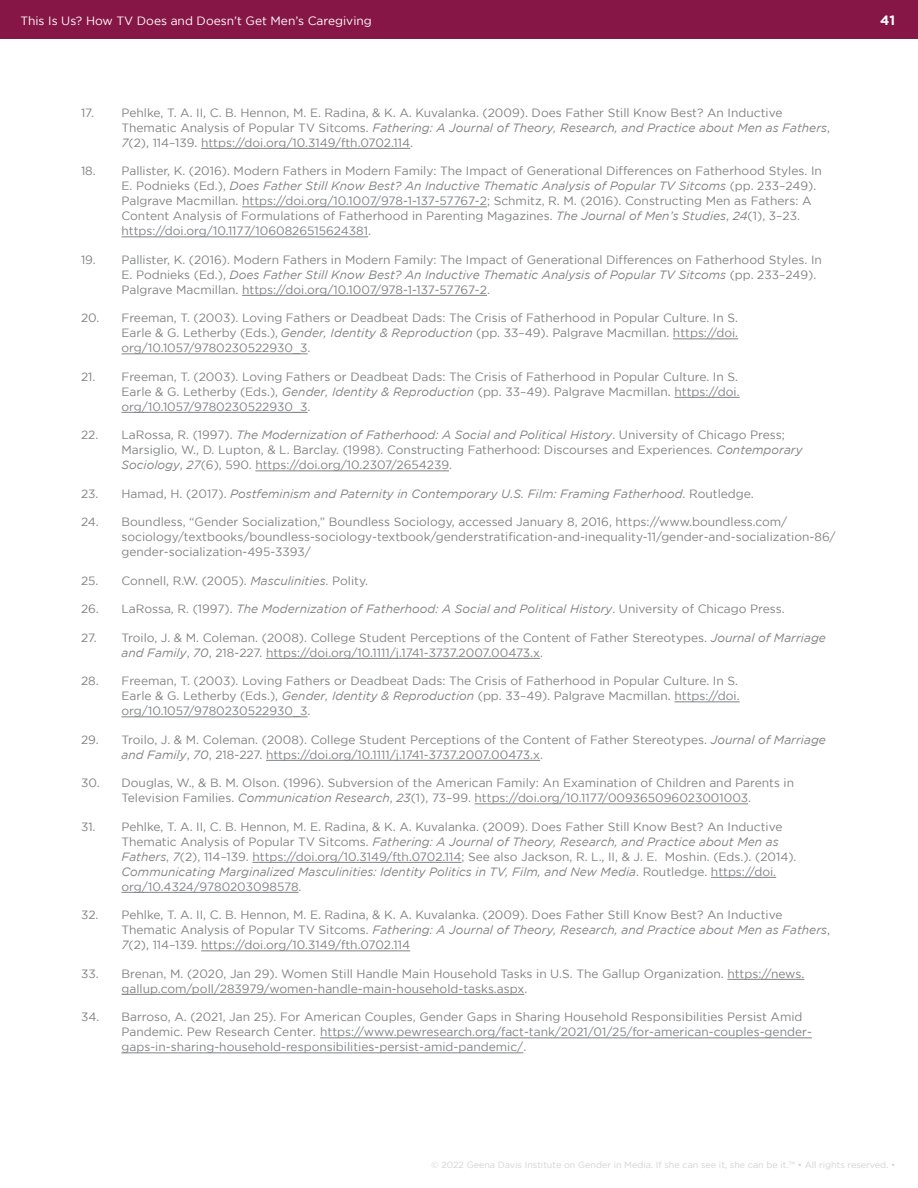
<style>
.page{position:relative;width:918px;height:1188px;background:#fff}
.page>*{position:absolute;margin:0;border:0;box-sizing:border-box;transform-origin:0 0}
.t1{font:700 13.5px "Gotham";color:#fff}
.Body_copy{font:12px/15px "Gotham";color:#808285}
.Body_copy-2{font:italic 12px "Gotham";color:#808285}
.t2{font:12px "Gotham";color:#fff}
.t3{font:9px "Gotham";color:#d1d2d4}
.s1{font-style:italic}
.s2{font-style:normal}
</style>
<div class="page">
<div style="left:0;top:0;width:918px;height:39px;background:#861645"></div>
<hr style="left:201px;top:148px;width:209px;height:1px;background:#808285">
<hr style="left:242px;top:207px;width:245px;height:1px;background:#808285">
<hr style="left:122px;top:237px;width:246px;height:1px;background:#808285">
<hr style="left:242px;top:295px;width:245px;height:1px;background:#808285">
<hr style="left:673px;top:339px;width:65px;height:1px;background:#808285">
<hr style="left:122px;top:354px;width:186px;height:1px;background:#808285">
<hr style="left:674px;top:397px;width:66px;height:1px;background:#808285">
<hr style="left:122px;top:412px;width:186px;height:1px;background:#808285">
<hr style="left:255px;top:471px;width:194px;height:1px;background:#808285">
<hr style="left:266px;top:658px;width:274px;height:1px;background:#808285">
<hr style="left:674px;top:702px;width:66px;height:1px;background:#808285">
<hr style="left:122px;top:717px;width:186px;height:1px;background:#808285">
<hr style="left:266px;top:760px;width:274px;height:1px;background:#808285">
<hr style="left:475px;top:804px;width:273px;height:1px;background:#808285">
<hr style="left:252px;top:862px;width:210px;height:1px;background:#808285">
<hr style="left:711px;top:877px;width:65px;height:1px;background:#808285">
<hr style="left:122px;top:892px;width:177px;height:1px;background:#808285">
<hr style="left:201px;top:951px;width:209px;height:1px;background:#808285">
<hr style="left:727px;top:979px;width:77px;height:1px;background:#808285">
<hr style="left:122px;top:994px;width:402px;height:1px;background:#808285">
<hr style="left:320px;top:1038px;width:492px;height:1px;background:#808285">
<hr style="left:122px;top:1053px;width:401px;height:1px;background:#808285">
<p class="t2" style="left:21px;top:14px;width:353px">This Is Us? How TV Does and Doesn’t Get Men’s Caregiving</p>
<p class="Body_copy" style="left:122px;top:105px;width:710px;text-indent:-40px">17. Pehlke, T. A. II, C. B. Hennon, M. E. Radina, &amp; K. A. Kuvalanka. (2009). Does Father Still Know Best? An Inductive<br>Thematic Analysis of Popular TV Sitcoms. <span class="s1">Fathering: A Journal of Theory, Research, and Practice about Men as Fathers</span>,<br><span class="s1">7</span>(2), 114–139. https://doi.org/10.3149/fth.0702.114.</p>
<p class="Body_copy" style="left:122px;top:163px;width:702px;text-indent:-40px">18. Pallister, K. (2016). Modern Fathers in Modern Family: The Impact of Generational Differences on Fatherhood Styles. In E. Podnieks (Ed.), <span class="s1">Does Father Still Know Best? An Inductive Thematic Analysis of Popular TV Sitcoms</span> (pp. 233–249).<br>Palgrave Macmillan. https://doi.org/10.1007/978-1-137-57767-2; Schmitz, R. M. (2016). Constructing Men as Fathers: A Content Analysis of Formulations of Fatherhood in Parenting Magazines. <span class="s1">The Journal of Men’s Studies</span>, <span class="s1">24</span>(1), 3–23. https://doi.org/10.1177/1060826515624381.</p>
<p class="Body_copy" style="left:122px;top:252px;width:702px;text-indent:-40px">19. Pallister, K. (2016). Modern Fathers in Modern Family: The Impact of Generational Differences on Fatherhood Styles. In<br>E. Podnieks (Ed.), <span class="s1">Does Father Still Know Best? An Inductive Thematic Analysis of Popular TV Sitcoms</span> (pp. 233–249).<br>Palgrave Macmillan. https://doi.org/10.1007/978-1-137-57767-2.</p>
<p class="Body_copy" style="left:122px;top:310px;width:618px;text-align:justify;text-indent:-40px">20. Freeman, T. (2003). Loving Fathers or Deadbeat Dads: The Crisis of Fatherhood in Popular Culture. In S.<br>Earle &amp; G. Letherby (Eds.), <span class="s1">Gender, Identity &amp; Reproduction</span> (pp. 33–49). Palgrave Macmillan. https://doi. org/10.1057/9780230522930_3.</p>
<p class="Body_copy" style="left:122px;top:369px;width:620px;text-indent:-40px">21. Freeman, T. (2003). Loving Fathers or Deadbeat Dads: The Crisis of Fatherhood in Popular Culture. In S.<br>Earle &amp; G. Letherby (Eds.), <span class="s1">Gender, Identity &amp; Reproduction</span> (pp. 33–49). Palgrave Macmillan. https://doi. org/10.1057/9780230522930_3.</p>
<p class="Body_copy" style="left:122px;top:427px;width:683px;text-indent:-40px">22. LaRossa, R. (1997). <span class="s1">The Modernization of Fatherhood: A Social and Political History</span>. University of Chicago Press;<br>Marsiglio, W., D. Lupton, &amp; L. Barclay. (1998). Constructing Fatherhood: Discourses and Experiences. <span class="s1">Contemporary<br>Sociology</span>, <span class="s1">27</span>(6), 590. https://doi.org/10.2307/2654239.</p>
<p class="Body_copy-2" style="left:81px;top:487px;width:674px"><span class="s2">23. Hamad, H. (2017).</span> Postfeminism and Paternity in Contemporary U.S. Film: Framing Fatherhood<span class="s2">. Routledge.</span></p>
<p class="Body_copy" style="left:122px;top:514px;width:716px;text-indent:-40px">24. Boundless, “Gender Socialization,” Boundless Sociology, accessed January 8, 2016, https://www.boundless.com/ sociology/textbooks/boundless-sociology-textbook/genderstratification-and-inequality-11/gender-and-socialization-86/ gender-socialization-495-3393/</p>
<p class="Body_copy" style="left:81px;top:573px;width:289px">25. Connell, R.W. (2005). <span class="s1">Masculinities</span>. Polity.</p>
<p class="Body_copy-2" style="left:81px;top:602px;width:705px"><span class="s2">26. LaRossa, R. (1997).</span> The Modernization of Fatherhood: A Social and Political History<span class="s2">. University of Chicago Press.</span></p>
<p class="Body_copy" style="left:122px;top:630px;width:706px;text-indent:-40px">27. Troilo, J. &amp; M. Coleman. (2008). College Student Perceptions of the Content of Father Stereotypes. <span class="s1">Journal of Marriage and Family</span>, <span class="s1">70</span>, 218-227. https://doi.org/10.1111/j.1741-3737.2007.00473.x.</p>
<p class="Body_copy" style="left:122px;top:673px;width:620px;text-indent:-40px">28. Freeman, T. (2003). Loving Fathers or Deadbeat Dads: The Crisis of Fatherhood in Popular Culture. In S.<br>Earle &amp; G. Letherby (Eds.), <span class="s1">Gender, Identity &amp; Reproduction</span> (pp. 33–49). Palgrave Macmillan. https://doi. org/10.1057/9780230522930_3.</p>
<p class="Body_copy" style="left:122px;top:732px;width:706px;text-indent:-40px">29. Troilo, J. &amp; M. Coleman. (2008). College Student Perceptions of the Content of Father Stereotypes. <span class="s1">Journal of Marriage and Family</span>, <span class="s1">70</span>, 218-227. https://doi.org/10.1111/j.1741-3737.2007.00473.x.</p>
<p class="Body_copy" style="left:81px;top:775px;width:715px;text-align:center">30. Douglas, W., &amp; B. M. Olson. (1996). Subversion of the American Family: An Examination of Children and Parents in<br>Television Families. <span class="s1">Communication Research</span>, <span class="s1">23</span>(1), 73–99. https://doi.org/10.1177/009365096023001003.</p>
<p class="Body_copy" style="left:122px;top:819px;width:677px;text-indent:-40px">31. Pehlke, T. A. II, C. B. Hennon, M. E. Radina, &amp; K. A. Kuvalanka. (2009). Does Father Still Know Best? An Inductive Thematic Analysis of Popular TV Sitcoms. <span class="s1">Fathering: A Journal of Theory, Research, and Practice about Men as Fathers</span>, <span class="s1">7</span>(2), 114–139. https://doi.org/10.3149/fth.0702.114; See also Jackson, R. L., II, &amp; J. E. Moshin. (Eds.). (2014).<br><span class="s1">Communicating Marginalized Masculinities: Identity Politics in TV, Film, and New Media</span>. Routledge. https://doi. org/10.4324/9780203098578.</p>
<p class="Body_copy" style="left:122px;top:907px;width:710px;text-indent:-40px">32. Pehlke, T. A. II, C. B. Hennon, M. E. Radina, &amp; K. A. Kuvalanka. (2009). Does Father Still Know Best? An Inductive<br>Thematic Analysis of Popular TV Sitcoms. <span class="s1">Fathering: A Journal of Theory, Research, and Practice about Men as Fathers</span>,<br><span class="s1">7</span>(2), 114–139. https://doi.org/10.3149/fth.0702.114</p>
<p class="Body_copy" style="left:122px;top:966px;width:684px;text-indent:-40px">33. Brenan, M. (2020, Jan 29). Women Still Handle Main Household Tasks in U.S. The Gallup Organization. https://news. gallup.com/poll/283979/women-handle-main-household-tasks.aspx.</p>
<p class="Body_copy" style="left:122px;top:1009px;width:692px;text-indent:-40px">34. Barroso, A. (2021, Jan 25). For American Couples, Gender Gaps in Sharing Household Responsibilities Persist Amid<br>Pandemic. Pew Research Center<span class="s1">.</span> https://www.pewresearch.org/fact-tank/2021/01/25/for-american-couples-gender&shy;gaps-in-sharing-household-responsibilities-persist-amid-pandemic/.</p>
<p class="t1" style="left:880px;top:13px;width:17px">41</p>
<p class="t3" style="left:431px;top:1160px;width:465px">© 2022 Geena Davis Institute on Gender in Media. If she can see it, she can be it.™ • All rights reserved. •</p>
</div>
